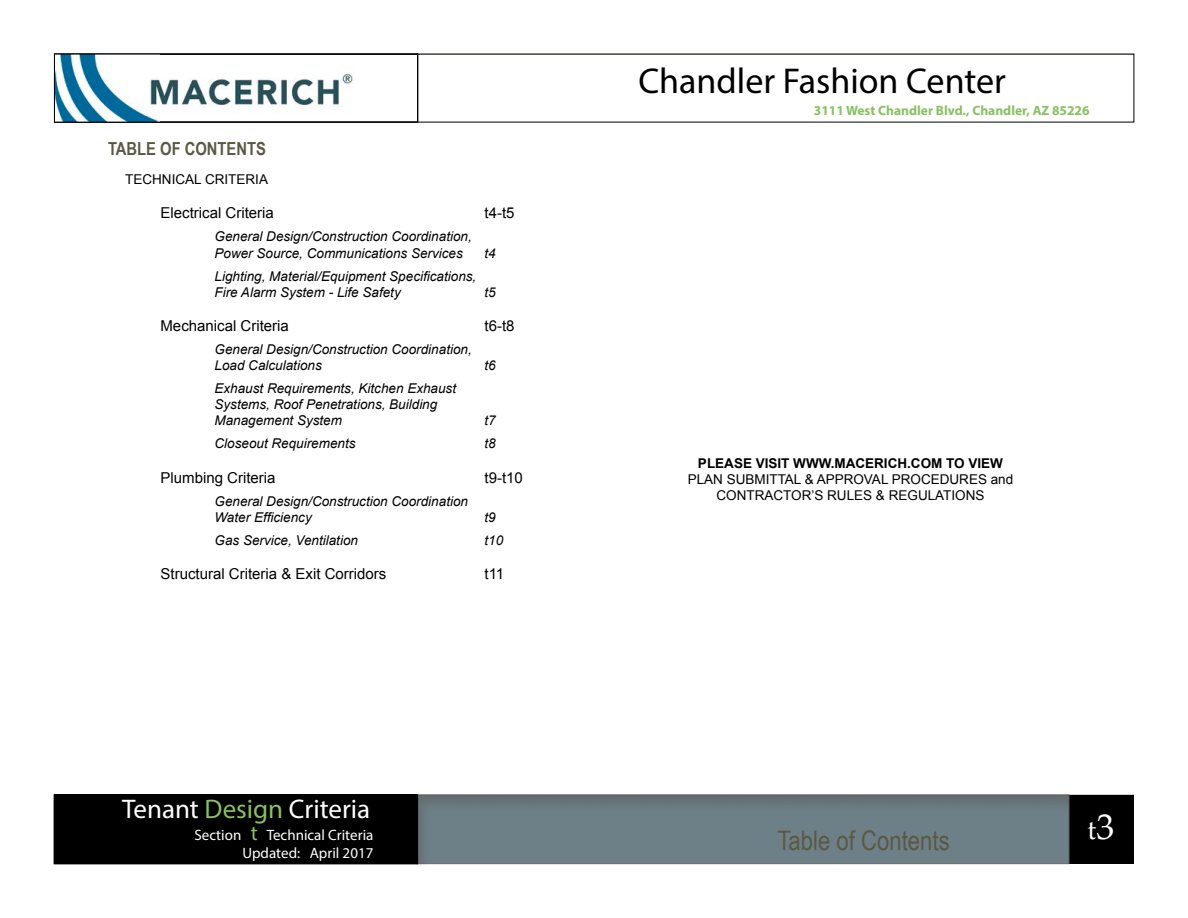
<style>
.page{position:relative;width:1188px;height:918px;background:#fff}
.page>*{position:absolute;margin:0;border:0;box-sizing:border-box;transform-origin:0 0}
.t1{font:36px "Myriad Pro";color:#000}
.t2{font:27px "Myriad Pro";color:#fff}
.t3{font:27px "Arial Narrow";color:#5b5945}
.t4{font:27px "Palatino Linotype";color:#fff}
.t5{font:700 18px "Arial Narrow";color:#5b5945}
.t6{font:15px "Arial";color:#000}
.t7{font:15px/18px "Myriad Pro";color:#fff;text-align:right}
.t8{font:italic 13.5px/16.2px "Arial";color:#000}
.t9{font:13.5px/16.2px "Arial";color:#000;text-align:center}
.t10{font:700 13.5px "Myriad Pro";color:#88c062}
.t11{font:700 13.5px "Arial";color:#000}
.s1{color:#88c062}
.s2{font-size:21px;color:#88c062}
.s3{font-size:36px}
</style>
<div class="page">
<div style="left:405px;top:784px;width:676px;height:81px;background:#000;opacity:.5"></div>
<div style="left:54px;top:795px;width:364px;height:69px;background:#000"></div>
<div style="left:1069px;top:795px;width:65px;height:69px;background:#000"></div>
<hr style="left:54px;top:53px;width:1080px;height:2px;background:#d6d6cc">
<img style="left:56px;top:56px;width:102px;height:64px">
<img style="left:144px;top:66px;width:210px;height:48px">
<div style="left:54px;top:54px;width:364px;height:68px;border:1px solid #000"></div>
<h3 class="t5" style="left:108px;top:135px;width:160px">TABLE OF CONTENTS</h3>
<p class="t9" style="left:125px;top:172px;width:144px">TECHNICAL CRITERIA</p>
<p class="t6" style="left:160px;top:203px;width:115px">Electrical Criteria</p>
<p class="t6" style="left:484px;top:203px;width:32px">t4-t5</p>
<p class="t8" style="left:214px;top:229px;width:259px">General Design/Construction Coordination,<br>Power Source, Communications Services</p>
<p class="t8" style="left:484px;top:245px;width:13px">t4</p>
<p class="t8" style="left:214px;top:268px;width:263px">Lighting, Material/Equipment Specifications,<br>Fire Alarm System - Life Safety</p>
<p class="t8" style="left:484px;top:284px;width:13px">t5</p>
<p class="t6" style="left:160px;top:316px;width:130px">Mechanical Criteria</p>
<p class="t6" style="left:484px;top:316px;width:32px">t6-t8</p>
<p class="t8" style="left:214px;top:341px;width:259px">General Design/Construction Coordination,<br>Load Calculations</p>
<p class="t8" style="left:484px;top:357px;width:13px">t6</p>
<p class="t8" style="left:214px;top:380px;width:243px">Exhaust Requirements, Kitchen Exhaust<br>Systems, Roof Penetrations, Building<br>Management System</p>
<p class="t8" style="left:484px;top:413px;width:13px">t7</p>
<p class="t8" style="left:214px;top:436px;width:143px">Closeout Requirements</p>
<p class="t8" style="left:484px;top:436px;width:13px">t8</p>
<p class="t6" style="left:160px;top:468px;width:117px">Plumbing Criteria</p>
<p class="t6" style="left:484px;top:468px;width:40px">t9-t10</p>
<p class="t8" style="left:214px;top:493px;width:255px">General Design/Construction Coordination<br>Water Efficiency</p>
<p class="t8" style="left:484px;top:509px;width:13px">t9</p>
<p class="t8" style="left:214px;top:532px;width:145px">Gas Service, Ventilation</p>
<p class="t8" style="left:484px;top:532px;width:20px">t10</p>
<p class="t6" style="left:160px;top:564px;width:227px">Structural Criteria &amp; Exit Corridors</p>
<p class="t6" style="left:484px;top:564px;width:21px">t11</p>
<h2 class="t2" style="left:122px;top:792px;width:250px">Tenant <span class="s1">Design</span> Criteria</h2>
<p class="t7" style="left:194px;top:825px;width:181px">Section <span class="s2">t</span> Technical Criteria<br>Updated: April 2017</p>
<h1 class="t1" style="left:638px;top:59px;width:369px">Chandler Fashion Center</h1>
<p class="t10" style="left:814px;top:102px;width:277px">3111 West Chandler Blvd., Chandler, AZ 85226</p>
<p class="t11" style="left:698px;top:454px;width:307px">PLEASE VISIT WWW.MACERICH.COM TO VIEW</p>
<p class="t9" style="left:688px;top:471px;width:327px">PLAN SUBMITTAL &amp; APPROVAL PROCEDURES and<br>CONTRACTOR’S RULES &amp; REGULATIONS</p>
<h2 class="t3" style="left:777px;top:821px;width:174px">Table of Contents</h2>
<h2 class="t4" style="left:1088px;top:811px;width:28px">t<span class="s3">3</span></h2>
</div>
